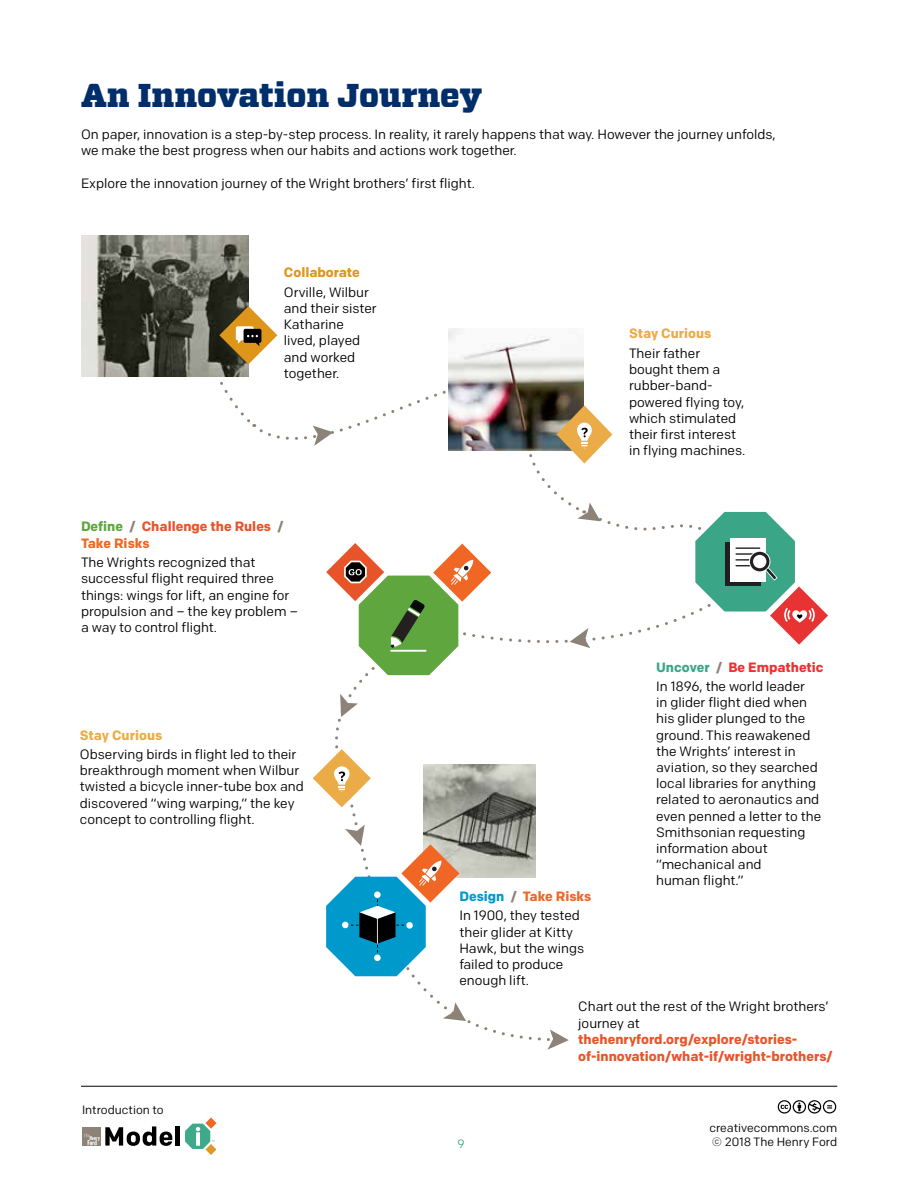
<style>
.page{position:relative;width:918px;height:1188px;background:#fff}
.page>*{position:absolute;margin:0;border:0;box-sizing:border-box;transform-origin:0 0}
.t1{font:900 33px "Vitesse";color:#002e6b}
.t2{font:13.5px/16.2px "Colfax";color:#000}
.t3{font:700 13.5px/16.5px "Colfax";color:#e85429}
.t4{font:700 13.5px "Colfax";color:#ebab47}
.t5{font:700 13.5px "Colfax";color:#de961a}
.t6{font:12px "Colfax";color:#000}
.t7{font:12px "Colfax";color:#3da88a}
.t8{font:5.55px "Colfax";color:#8d8379}
.s1{color:#5ea63d}
.s2{color:#8c8278}
.s3{color:#f06624}
.s4{font-weight:700;color:#09c}
.s5{font-weight:700;color:#8c8278}
.s6{font-weight:700;color:#f06624}
.s7{font-weight:700;color:#3ba687}
.s8{font-weight:700;color:#e83333}
</style>
<div class="page">
<svg style="left:778px;top:1100px;width:58px;height:14px"></svg>
<div style="left:82px;top:1127px;width:19px;height:19px;background:#8d8379"></div>
<svg style="left:185px;top:1118px;width:32px;height:37px"></svg>
<svg style="left:196px;top:1132px;width:4px;height:14px"></svg>
<svg style="left:84px;top:1126px;width:88px;height:20px"></svg>
<hr style="left:176px;top:1126px;width:4px;height:20px;background:#000">
<hr style="left:81px;top:1086px;width:756px;height:1px;background:#000">
<svg style="left:341px;top:807px;width:210px;height:234px"></svg>
<img style="left:81px;top:235px;width:167px;height:142px">
<img style="left:424px;top:807px;width:112px;height:70px">
<svg style="left:548px;top:1030px;width:21px;height:20px"></svg>
<svg style="left:190px;top:305px;width:638px;height:502px"></svg>
<svg style="left:326px;top:825px;width:133px;height:151px"></svg>
<svg style="left:443px;top:1002px;width:23px;height:19px"></svg>
<h1 class="t1" style="left:81px;top:74px;width:402px">An Innovation Journey</h1>
<p class="t2" style="left:81px;top:126px;width:696px">On paper, innovation is a step-by-step process. In reality, it rarely happens that way. However the journey unfolds, we make the best progress when our habits and actions work together.</p>
<p class="t2" style="left:81px;top:175px;width:395px">Explore the innovation journey of the Wright brothers’ first flight.</p>
<p class="t5" style="left:284px;top:264px;width:78px">Collaborate</p>
<p class="t2" style="left:284px;top:284px;width:94px">Orville, Wilbur and their sister<br>Katharine lived, played and worked together.</p>
<p class="t3" style="left:81px;top:518px;width:204px"><span class="s1">Define</span> <span class="s2">/</span> Challenge the Rules <span class="s2">/<br></span><span class="s3">Take Risks</span></p>
<p class="t2" style="left:81px;top:554px;width:218px">The Wrights recognized that successful flight required three things: wings for lift, an engine for propulsion and – the key problem – a way to control flight.</p>
<p class="t4" style="left:80px;top:727px;width:84px">Stay Curious</p>
<p class="t2" style="left:80px;top:746px;width:225px">Observing birds in flight led to their breakthrough moment when Wilbur twisted a bicycle inner-tube box and discovered “wing warping,” the key concept to controlling flight.</p>
<p class="t6" style="left:82px;top:1102px;width:83px">Introduction to</p>
<p class="t4" style="left:629px;top:325px;width:84px">Stay Curious</p>
<p class="t2" style="left:629px;top:345px;width:118px">Their father bought them a rubber-band&shy;powered flying toy, which stimulated their first interest in flying machines.</p>
<p class="t2" style="left:459px;top:886px;width:133px;line-height:19.5px"><span class="s4">Design</span> <span class="s5">/</span> <span class="s6">Take Risks<br></span>In 1900, they tested</p>
<p class="t2" style="left:459px;top:924px;width:126px">their glider at Kitty<br>Hawk, but the wings failed to produce enough lift.</p>
<p class="t2" style="left:656px;top:657px;width:169px;line-height:19.5px"><span class="s7">Uncover</span> <span class="s5">/</span> <span class="s8">Be Empathetic<br></span>In 1896, the world leader</p>
<p class="t2" style="left:656px;top:694px;width:167px">in glider flight died when his glider plunged to the ground. This reawakened the Wrights’ interest in aviation, so they searched local libraries for anything related to aeronautics and even penned a letter to the<br>Smithsonian requesting information about “mechanical and<br>human flight.”</p>
<p class="t2" style="left:578px;top:998px;width:252px">Chart out the rest of the Wright brothers’ journey at</p>
<p class="t3" style="left:578px;top:1031px;width:256px">thehenryford.org/explore/stories&shy;of-innovation/what-if/wright-brothers/</p>
<p class="t6" style="left:709px;top:1120px;width:129px">creativecommons.com</p>
<p class="t8" style="left:211px;top:1139px;width:5px">™</p>
<p class="t6" style="left:712px;top:1135px;width:127px">© 2018 The Henry Ford</p>
<p class="t7" style="left:457px;top:1136px;width:9px">9</p>
</div>
